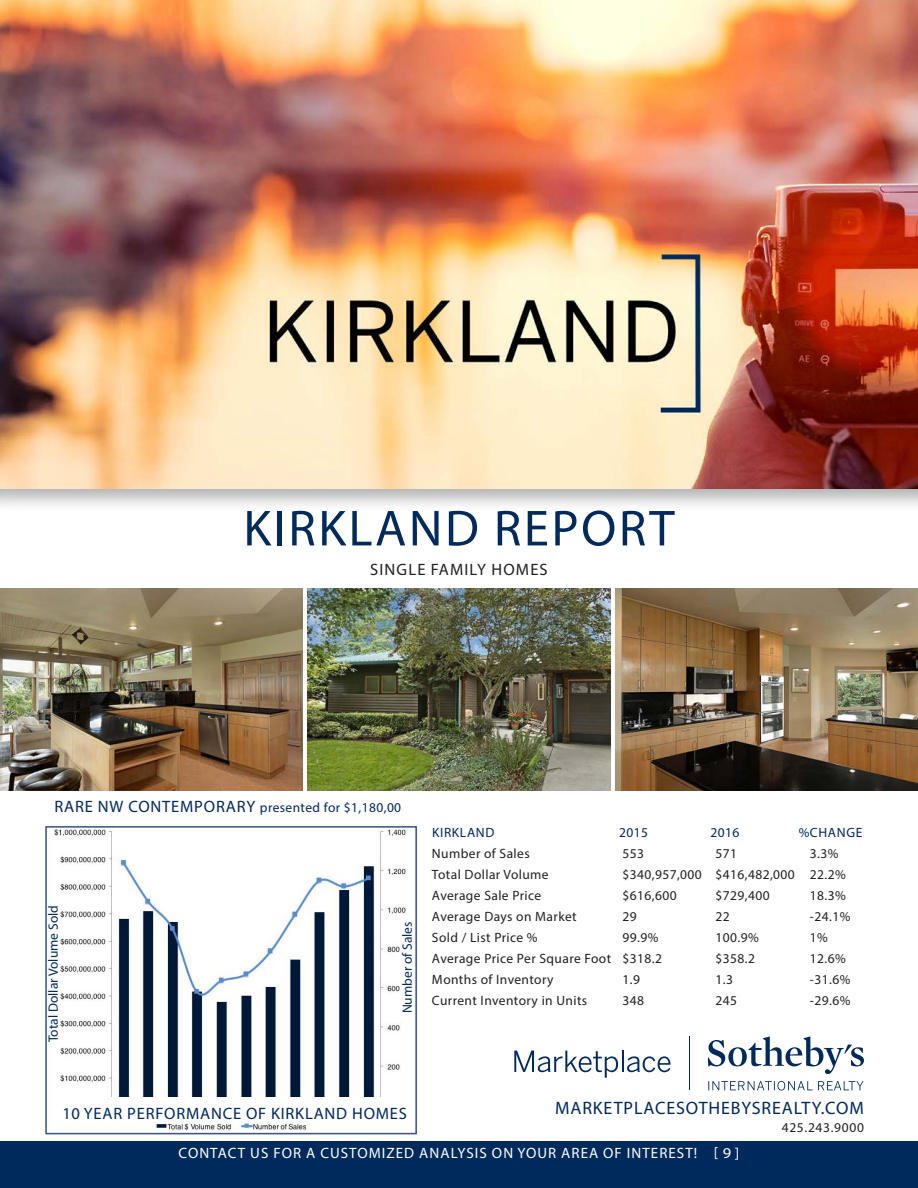
<style>
.page{position:relative;width:918px;height:1188px;background:#fff}
.page>*{position:absolute;margin:0;border:0;box-sizing:border-box;transform-origin:0 0}
.t1{font:51px "Myriad Pro";letter-spacing:.05em;color:#00295c}
.t2{font:18px "Myriad Pro";letter-spacing:.05em;color:#00295c}
.t3{font:16.5px "Myriad Pro";letter-spacing:.05em;color:#00295c}
.t4{font:16.5px "Myriad Pro";letter-spacing:.07em;color:#231f20}
.t5{font:15px "Myriad Pro";letter-spacing:.07em;color:#fff}
.t6{font:13.5px "Myriad Pro";letter-spacing:.03em;color:#231f20}
.t7{font:13.5px "Myriad Pro";letter-spacing:.02em;color:#00295c}
.t8{font:13.5px "Myriad Pro";color:#00295c}
.t9{font:13.5px "Myriad Pro";letter-spacing:.05em;color:#231f20}
.t10{font:13.5px "Myriad Pro";letter-spacing:.05em;color:#00295c}
.s1{font-size:16.5px}
</style>
<div class="page">
<div style="left:0;top:1142px;width:918px;height:46px;background:#00295c"></div>
<div style="left:0;top:0;width:918px;height:513px;background:#231f20;opacity:.35"></div>
<img style="left:0;top:0;width:918px;height:488px">
<img style="left:0;top:588px;width:303px;height:202px">
<img style="left:308px;top:588px;width:302px;height:202px">
<img style="left:615px;top:588px;width:303px;height:202px">
<img style="left:54px;top:829px;width:352px;height:302px">
<div style="left:45px;top:826px;width:372px;height:308px;border:2px solid #325481"></div>
<hr style="left:689px;top:1036px;width:1px;height:54px;background:#00295c">
<svg style="left:708px;top:1036px;width:156px;height:38px"></svg>
<svg style="left:708px;top:1081px;width:155px;height:10px"></svg>
<svg style="left:514px;top:1051px;width:104px;height:27px"></svg>
<hr style="left:622px;top:1051px;width:2px;height:21px;background:#00295c">
<svg style="left:627px;top:1056px;width:44px;height:16px"></svg>
<img style="left:81px;top:1098px;width:320px;height:8px">
<div style="left:56px;top:1106px;width:358px;height:15px;background:#fff"></div>
<p class="t1" style="left:243px;top:497px;width:433px">KIRKLAND REPORT</p>
<p class="t4" style="left:370px;top:560px;width:179px">SINGLE FAMILY HOMES</p>
<p class="t7" style="left:55px;top:799px;width:348px"><span class="s1">RARE NW CONTEMPORARY</span> presented for $1,180,00</p>
<p class="t8" style="left:45px;top:1042px;width:139px;rotate:-90deg">Total Dollar Volume Sold</p>
<p class="t8" style="left:399px;top:1013px;width:94px;rotate:-90deg">Number of Sales</p>
<p class="t10" style="left:432px;top:824px;width:64px">KIRKLAND</p>
<p class="t7" style="left:619px;top:824px;width:30px">2015</p>
<p class="t7" style="left:711px;top:824px;width:30px">2016</p>
<p class="t7" style="left:799px;top:824px;width:65px">%CHANGE</p>
<p class="t6" style="left:432px;top:845px;width:99px">Number of Sales</p>
<p class="t6" style="left:622px;top:845px;width:23px">553</p>
<p class="t6" style="left:715px;top:845px;width:23px">571</p>
<p class="t6" style="left:810px;top:845px;width:30px">3.3%</p>
<p class="t6" style="left:432px;top:866px;width:118px">Total Dollar Volume</p>
<p class="t6" style="left:622px;top:866px;width:225px">$340,957,000 $416,482,000 22.2%</p>
<p class="t6" style="left:432px;top:887px;width:111px">Average Sale Price</p>
<p class="t6" style="left:622px;top:887px;width:56px">$616,600</p>
<p class="t6" style="left:715px;top:887px;width:56px">$729,400</p>
<p class="t6" style="left:810px;top:887px;width:37px">18.3%</p>
<p class="t6" style="left:432px;top:908px;width:146px">Average Days on Market</p>
<p class="t6" style="left:622px;top:908px;width:16px">29</p>
<p class="t6" style="left:715px;top:908px;width:16px">22</p>
<p class="t6" style="left:810px;top:908px;width:42px">-24.1%</p>
<p class="t6" style="left:432px;top:929px;width:107px">Sold / List Price %</p>
<p class="t6" style="left:622px;top:929px;width:37px">99.9%</p>
<p class="t6" style="left:715px;top:929px;width:45px">100.9%</p>
<p class="t6" style="left:810px;top:929px;width:20px">1%</p>
<p class="t6" style="left:432px;top:950px;width:231px">Average Price Per Square Foot $318.2</p>
<p class="t6" style="left:715px;top:950px;width:41px">$358.2</p>
<p class="t6" style="left:810px;top:950px;width:37px">12.6%</p>
<p class="t6" style="left:432px;top:971px;width:123px">Months of Inventory</p>
<p class="t6" style="left:622px;top:971px;width:19px">1.9</p>
<p class="t6" style="left:715px;top:971px;width:19px">1.3</p>
<p class="t6" style="left:810px;top:971px;width:42px">-31.6%</p>
<p class="t6" style="left:432px;top:992px;width:157px">Current Inventory in Units</p>
<p class="t6" style="left:622px;top:992px;width:23px">348</p>
<p class="t6" style="left:715px;top:992px;width:23px">245</p>
<p class="t6" style="left:810px;top:992px;width:42px">-29.6%</p>
<p class="t3" style="left:63px;top:1103px;width:346px">10 YEAR PERFORMANCE OF KIRKLAND HOMES</p>
<p class="t2" style="left:555px;top:1097px;width:310px">MARKETPLACESOTHEBYSREALTY.COM</p>
<p class="t9" style="left:782px;top:1119px;width:84px">425.243.9000</p>
<p class="t5" style="left:179px;top:1143px;width:563px">CONTACT US FOR A CUSTOMIZED ANALYSIS ON YOUR AREA OF INTEREST! [ 9 ]</p>
</div>
